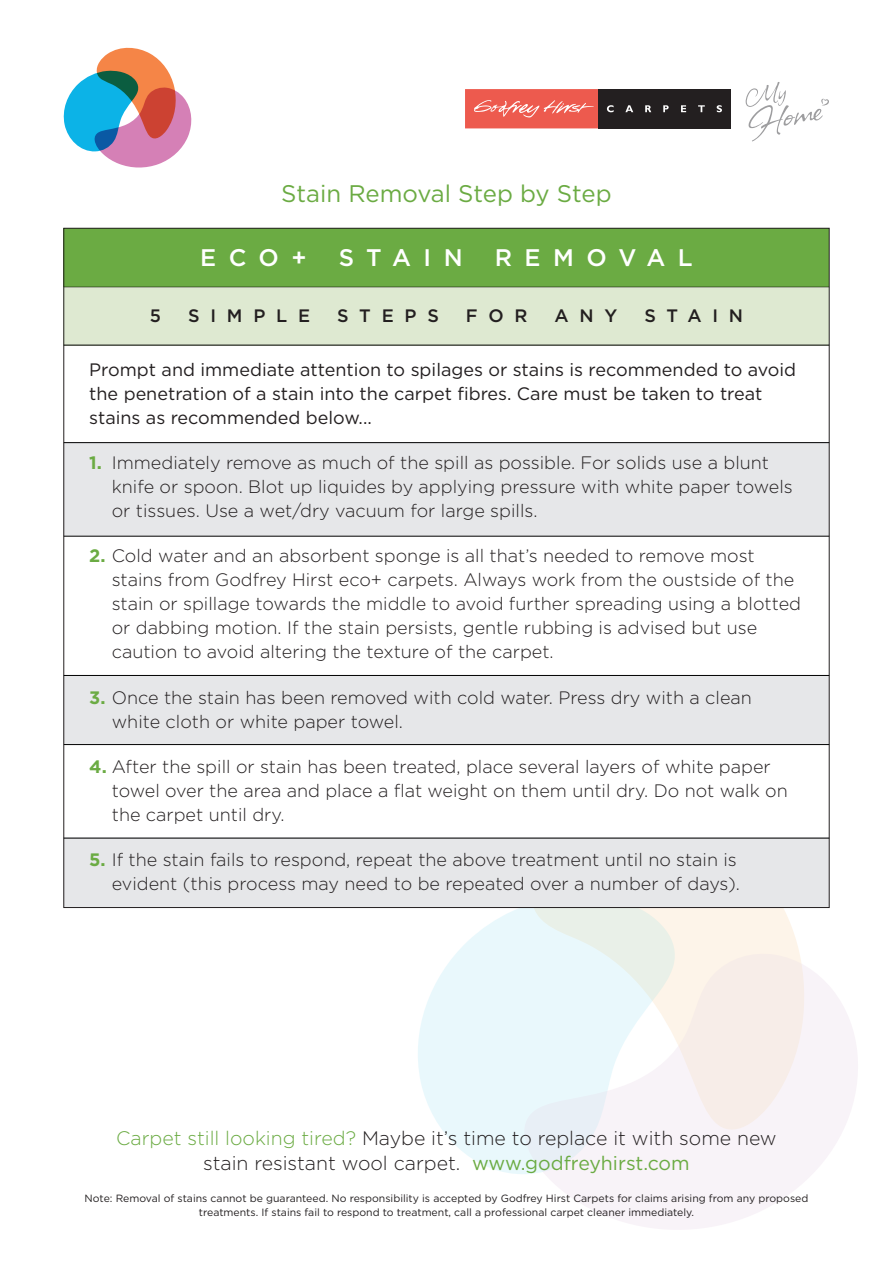
<style>
.page{position:relative;width:893px;height:1263px;background:#fff}
.page>*{position:absolute;margin:0;border:0;box-sizing:border-box;transform-origin:0 0}
.t1{font:24px "Gotham";letter-spacing:-.005em;color:#6bab43}
.t2{font:500 24px "Gotham";letter-spacing:.52em;color:#fff}
.t3{font:300 19.5px/25.5px "Gotham";color:#231f20;text-align:center}
.t4{font:300 18px/24px "Gotham";color:#231f20}
.t5{font:18px/24px "Gotham";color:#231f20}
.t6{font:500 18px "Gotham";letter-spacing:.6em;color:#231f20}
.t7{font:10.5px/13.5px "Gotham";color:#231f20;text-align:center}
.s1{font-weight:700;color:#6bab43}
.s2{color:#6bab43}
.s3{font-weight:400;color:#6bab43}
</style>
<div class="page">
<svg style="left:418px;top:908px;width:113px;height:266px;fill:#e9f8fc"></svg>
<svg style="left:524px;top:954px;width:334px;height:276px;fill:#f8f3f8"></svg>
<svg style="left:531px;top:908px;width:273px;height:221px"></svg>
<div style="left:64px;top:228px;width:765px;height:59px;background:#6bab43"></div>
<div style="left:64px;top:287px;width:765px;height:59px;background:#dee9d1"></div>
<div style="left:64px;top:443px;width:765px;height:93px;background:#e6e7e9"></div>
<div style="left:64px;top:676px;width:765px;height:68px;background:#e6e7e9"></div>
<div style="left:64px;top:838px;width:765px;height:69px;background:#e6e7e9"></div>
<hr style="left:64px;top:287px;width:765px;height:1px;background:#000">
<hr style="left:64px;top:345px;width:765px;height:1px;background:#000">
<hr style="left:64px;top:442px;width:765px;height:1px;background:#000">
<hr style="left:64px;top:536px;width:765px;height:1px;background:#000">
<hr style="left:64px;top:675px;width:765px;height:1px;background:#000">
<hr style="left:64px;top:744px;width:765px;height:1px;background:#000">
<hr style="left:64px;top:838px;width:765px;height:1px;background:#000">
<div style="left:465px;top:89px;width:133px;height:39px;background:#ed5a4e"></div>
<svg style="left:474px;top:100px;width:120px;height:18px"></svg>
<div style="left:598px;top:89px;width:133px;height:39px;background:#231f20"></div>
<svg style="left:607px;top:105px;width:7px;height:7px"></svg>
<svg style="left:625px;top:105px;width:8px;height:7px"></svg>
<svg style="left:645px;top:105px;width:6px;height:7px"></svg>
<svg style="left:663px;top:105px;width:6px;height:7px"></svg>
<svg style="left:681px;top:105px;width:5px;height:7px"></svg>
<svg style="left:698px;top:105px;width:7px;height:7px"></svg>
<svg style="left:717px;top:105px;width:5px;height:7px"></svg>
<svg style="left:745px;top:82px;width:84px;height:59px"></svg>
<svg style="left:64px;top:48px;width:127px;height:120px"></svg>
<h1 class="t1" style="left:281px;top:178px;width:332px">Stain Removal Step by Step</h1>
<h1 class="t2" style="left:200px;top:242px;width:108px">ECO+</h1>
<h1 class="t2" style="left:339px;top:242px;width:125px">STAIN</h1>
<h1 class="t2" style="left:495px;top:242px;width:199px">REMOVAL</h1>
<p class="t6" style="left:150px;top:304px;width:13px">5</p>
<p class="t6" style="left:188px;top:304px;width:124px">SIMPLE</p>
<p class="t6" style="left:337px;top:304px;width:103px">STEPS</p>
<p class="t6" style="left:466px;top:304px;width:63px">FOR</p>
<p class="t6" style="left:554px;top:304px;width:64px">ANY</p>
<p class="t6" style="left:644px;top:304px;width:100px">STAIN</p>
<p class="t5" style="left:89px;top:357px;width:708px">Prompt and immediate attention to spilages or stains is recommended to avoid the penetration of a stain into the carpet fibres. Care must be taken to treat stains as recommended below...</p>
<p class="t4" style="left:112px;top:450px;width:682px;text-indent:-22px"><span class="s1">1.</span> Immediately remove as much of the spill as possible. For solids use a blunt knife or spoon. Blot up liquides by applying pressure with white paper towels or tissues. Use a wet/dry vacuum for large spills.</p>
<p class="t4" style="left:112px;top:543px;width:691px;text-indent:-22px"><span class="s1">2.</span> Cold water and an absorbent sponge is all that’s needed to remove most stains from Godfrey Hirst eco+ carpets. Always work from the oustside of the stain or spillage towards the middle to avoid further spreading using a blotted or dabbing motion. If the stain persists, gentle rubbing is advised but use caution to avoid altering the texture of the carpet.</p>
<p class="t4" style="left:112px;top:685px;width:642px;text-indent:-22px"><span class="s1">3.</span> Once the stain has been removed with cold water. Press dry with a clean white cloth or white paper towel.</p>
<p class="t4" style="left:112px;top:754px;width:677px;text-indent:-22px"><span class="s1">4.</span> After the spill or stain has been treated, place several layers of white paper towel over the area and place a flat weight on them until dry. Do not walk on the carpet until dry.</p>
<p class="t4" style="left:89px;top:847px;width:652px;text-align:right"><span class="s1">5.</span> If the stain fails to respond, repeat the above treatment until no stain is evident (this process may need to be repeated over a number of days).</p>
<p class="t3" style="left:116px;top:1124px;width:662px"><span class="s2">Carpet still looking tired?</span> Maybe it’s time to replace it with some new stain resistant wool carpet. <span class="s3">www.godfreyhirst.com</span></p>
<p class="t7" style="left:85px;top:1191px;width:725px">Note: Removal of stains cannot be guaranteed. No responsibility is accepted by Godfrey Hirst Carpets for claims arising from any proposed treatments. If stains fail to respond to treatment, call a professional carpet cleaner immediately.</p>
</div>
